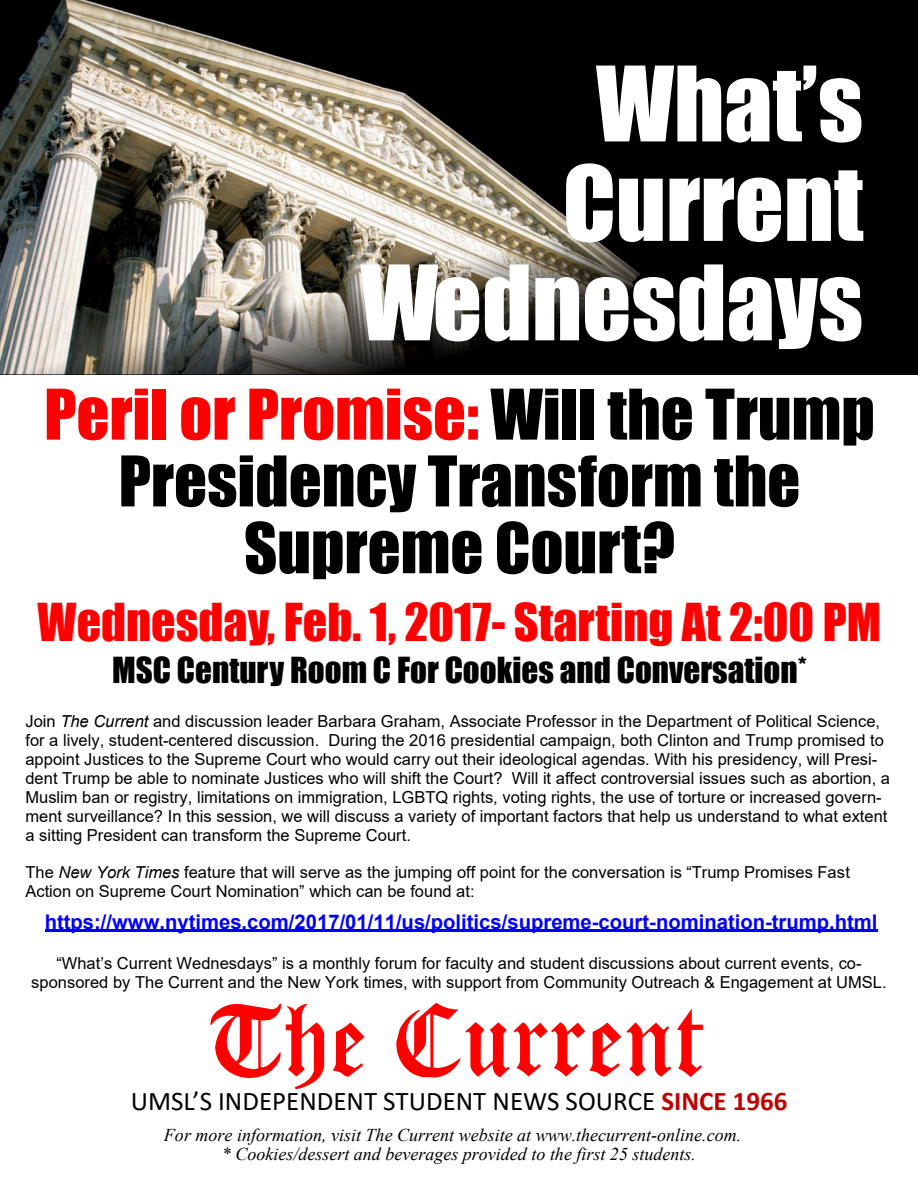
<style>
.page{position:relative;width:918px;height:1188px;background:#fff}
.page>*{position:absolute;margin:0;border:0;box-sizing:border-box;transform-origin:0 0}
.t1{font:96px/99.4px "Impact";color:#fff;text-align:right}
.t2{font:64.5px/66.8px "Impact";color:#000;text-align:center}
.t3{font:48px "Impact";color:#f00}
.t4{font:33px "Impact";color:#000}
.t5{font:27px "Calibri";color:#000}
.t6{font:700 20.25px "Arial";color:#00f}
.t7{font:italic 18px "Times New Roman";color:#000}
.t8{font:16.5px/18.9px "Arial";color:#000}
.s1{color:#f00}
.s2{font-style:italic}
.s3{font-weight:700;color:#bf0000}
</style>
<div class="page">
<div style="left:0;top:0;width:918px;height:375px;background:#000"></div>
<hr style="left:45px;top:930px;width:833px;height:2px;background:#00f">
<svg style="left:211px;top:1004px;width:113px;height:85px"></svg>
<svg style="left:332px;top:1022px;width:33px;height:55px"></svg>
<svg style="left:396px;top:1003px;width:225px;height:74px"></svg>
<svg style="left:627px;top:1022px;width:44px;height:55px"></svg>
<svg style="left:677px;top:1009px;width:26px;height:68px"></svg>
<img style="left:0;top:0;width:640px;height:374px">
<h1 class="t1" style="left:360px;top:59px;width:505px">What’s<br>Current<br>Wednesdays</h1>
<h2 class="t2" style="left:44px;top:384px;width:832px"><span class="s1">Peril or Promise:</span> Will the Trump<br>Presidency Transform the<br>Supreme Court?</h2>
<h3 class="t3" style="left:38px;top:603px;width:845px">Wednesday, Feb. 1, 2017- Starting At 2:00 PM</h3>
<h3 class="t4" style="left:112px;top:657px;width:696px">MSC Century Room C For Cookies and Conversation*</h3>
<p class="t8" style="left:25px;top:713px;width:866px">Join <span class="s2">The Current</span> and discussion leader Barbara Graham, Associate Professor in the Department of Political Science, for a lively, student-centered discussion. During the 2016 presidential campaign, both Clinton and Trump promised to appoint Justices to the Supreme Court who would carry out their ideological agendas. With his presidency, will Presi&shy;dent Trump be able to nominate Justices who will shift the Court? Will it affect controversial issues such as abortion, a Muslim ban or registry, limitations on immigration, LGBTQ rights, voting rights, the use of torture or increased govern&shy;ment surveillance? In this session, we will discuss a variety of important factors that help us understand to what extent a sitting President can transform the Supreme Court.</p>
<p class="t8" style="left:25px;top:865px;width:826px">The <span class="s2">New York Times</span> feature that will serve as the jumping off point for the conversation is “Trump Promises Fast<br>Action on Supreme Court Nomination” which can be found at:</p>
<p class="t6" style="left:45px;top:914px;width:834px">https://www.nytimes.com/2017/01/11/us/politics/supreme-court-nomination-trump.html</p>
<p class="t8" style="left:31px;top:956px;width:857px;text-align:center">“What’s Current Wednesdays” is a monthly forum for faculty and student discussions about current events, co&shy;sponsored by The Current and the New York times, with support from Community Outreach &amp; Engagement at UMSL.</p>
<h3 class="t5" style="left:131px;top:1090px;width:658px">UMSL’S INDEPENDENT STUDENT NEWS SOURCE <span class="s3">SINCE 1966</span></h3>
<p class="t7" style="left:164px;top:1129px;width:579px">For more information, visit The Current website at www.thecurrent-online.com.</p>
<p class="t7" style="left:222px;top:1147px;width:476px">* Cookies/dessert and beverages provided to the first 25 students.</p>
</div>
